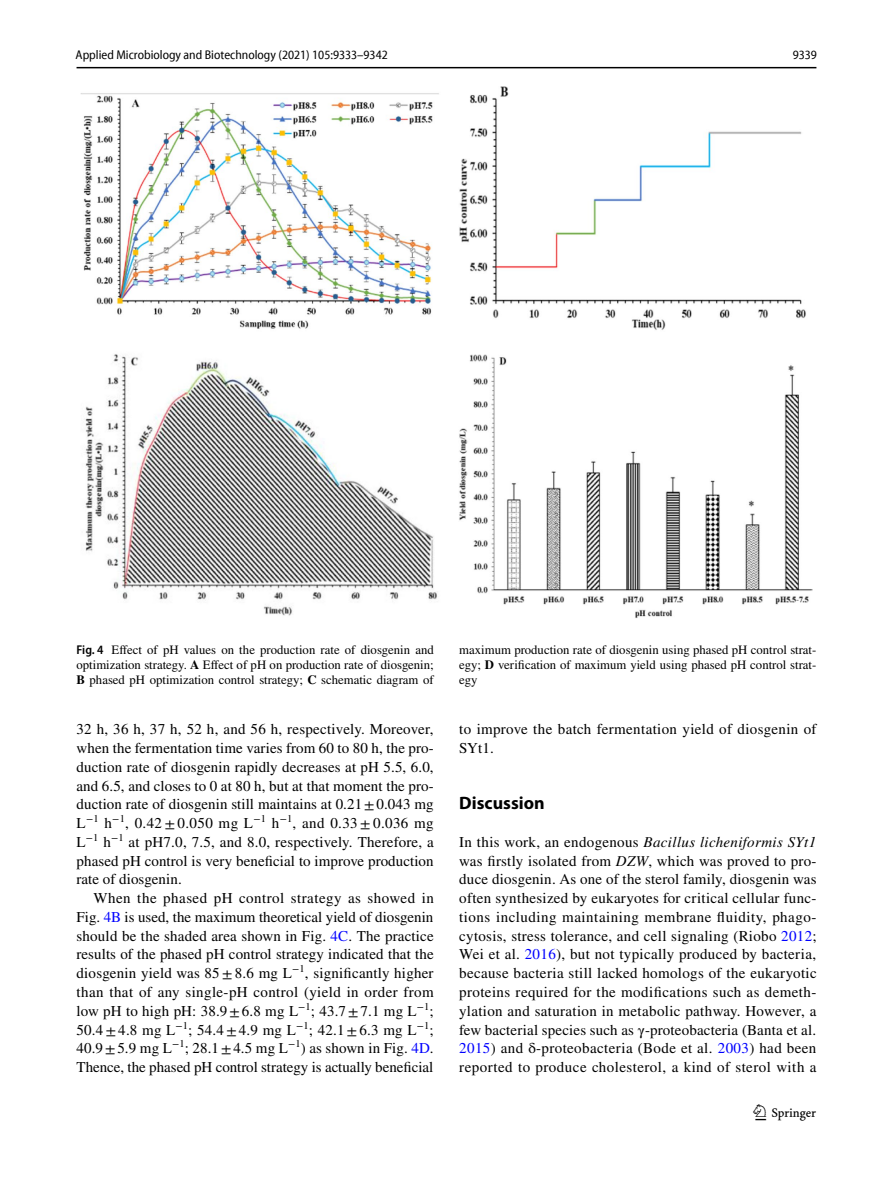
<style>
.page{position:relative;width:893px;height:1187px;background:#fff}
.page>*{position:absolute;margin:0;border:0;box-sizing:border-box;transform-origin:0 0}
.t1{font:22.5px "Springnew Regular 3";color:#000}
.t2{font:700 18px "Myriad Pro";color:#000}
.t3{font:15px/18.8px "STIX";letter-spacing:.005em;color:#000;text-align:justify}
.t4{font:12.75px/15px "STIX";color:#000;text-align:justify}
.t5{font:semi-condensed 12.75px "Myriad Pro Unic";color:#000}
.s1{font-family:"Myriad Pro";font-weight:600;font-stretch:semi-condensed}
.s2{font-weight:700}
.s3{color:#00f}
.s4{font-style:italic}
</style>
<div class="page">
<hr style="left:77px;top:67px;width:739px;height:1px;background:#000">
<img style="left:81px;top:87px;width:731px;height:531px">
<p class="t5" style="left:76px;top:50px;width:314px">Applied Microbiology and Biotechnology (2021) 105:9333–9342</p>
<p class="t5" style="left:793px;top:50px;width:26px">9339</p>
<p class="t4" style="left:77px;top:642px;width:359px"><span class="s1">Fig. 4</span> Effect of pH values on the production rate of diosgenin and optimization strategy. <span class="s2">A</span> Effect of pH on production rate of diosgenin; <span class="s2">B</span> phased pH optimization control strategy; <span class="s2">C</span> schematic diagram of</p>
<p class="t4" style="left:459px;top:642px;width:359px">maximum production rate of diosgenin using phased pH control strat&shy;egy; <span class="s2">D</span> verification of maximum yield using phased pH control strat&shy;egy</p>
<p class="t3" style="left:77px;top:721px;width:359px">32 h, 36 h, 37 h, 52 h, and 56 h, respectively. Moreover, when the fermentation time varies from 60 to 80 h, the pro&shy;duction rate of diosgenin rapidly decreases at pH 5.5, 6.0, and 6.5, and closes to 0 at 80 h, but at that moment the pro&shy;duction rate of diosgenin still maintains at 0.21±0.043 mg L<sup>−1</sup> h<sup>−1</sup>, 0.42 ± 0.050 mg L<sup>−1</sup> h<sup>−1</sup>, and 0.33 ± 0.036 mg L<sup>−1</sup> h<sup>−1</sup> at pH7.0, 7.5, and 8.0, respectively. Therefore, a phased pH control is very beneficial to improve production rate of diosgenin.</p>
<p class="t3" style="left:77px;top:889px;width:359px;text-indent:17px">When the phased pH control strategy as showed in Fig. <span class="s3">4B</span> is used, the maximum theoretical yield of diosgenin should be the shaded area shown in Fig. <span class="s3">4C</span>. The practice results of the phased pH control strategy indicated that the diosgenin yield was 85±8.6 mg L<sup>−1</sup>, significantly higher than that of any single-pH control (yield in order from low pH to high pH: 38.9±6.8 mg L<sup>−1</sup>; 43.7±7.1 mg L<sup>−1</sup>; 50.4±4.8 mg L<sup>−1</sup>; 54.4±4.9 mg L<sup>−1</sup>; 42.1±6.3 mg L<sup>−1</sup>; 40.9±5.9 mg L<sup>−1</sup>; 28.1±4.5 mg L<sup>−1</sup>) as shown in Fig. <span class="s3">4D</span>.<br>Thence, the phased pH control strategy is actually beneficial</p>
<p class="t3" style="left:459px;top:721px;width:359px">to improve the batch fermentation yield of diosgenin of<br>SYt1.</p>
<p class="t2" style="left:459px;top:791px;width:87px">Discussion</p>
<p class="t3" style="left:459px;top:833px;width:359px">In this work, an endogenous <span class="s4">Bacillus licheniformis SYt1 </span>was firstly isolated from <span class="s4">DZW</span>, which was proved to pro&shy;duce diosgenin. As one of the sterol family, diosgenin was often synthesized by eukaryotes for critical cellular func&shy;tions including maintaining membrane fluidity, phago&shy;cytosis, stress tolerance, and cell signaling (Riobo <span class="s3">2012</span>; Wei et al. <span class="s3">2016</span>), but not typically produced by bacteria, because bacteria still lacked homologs of the eukaryotic proteins required for the modifications such as demeth&shy;ylation and saturation in metabolic pathway. However, a few bacterial species such as γ-proteobacteria (Banta et al.<br><span class="s3">2015</span>) and δ-proteobacteria (Bode et al. <span class="s3">2003</span>) had been reported to produce cholesterol, a kind of sterol with a</p>
<h1 class="t1" style="left:755px;top:1104px;width:62px">1 3</h1>
</div>
